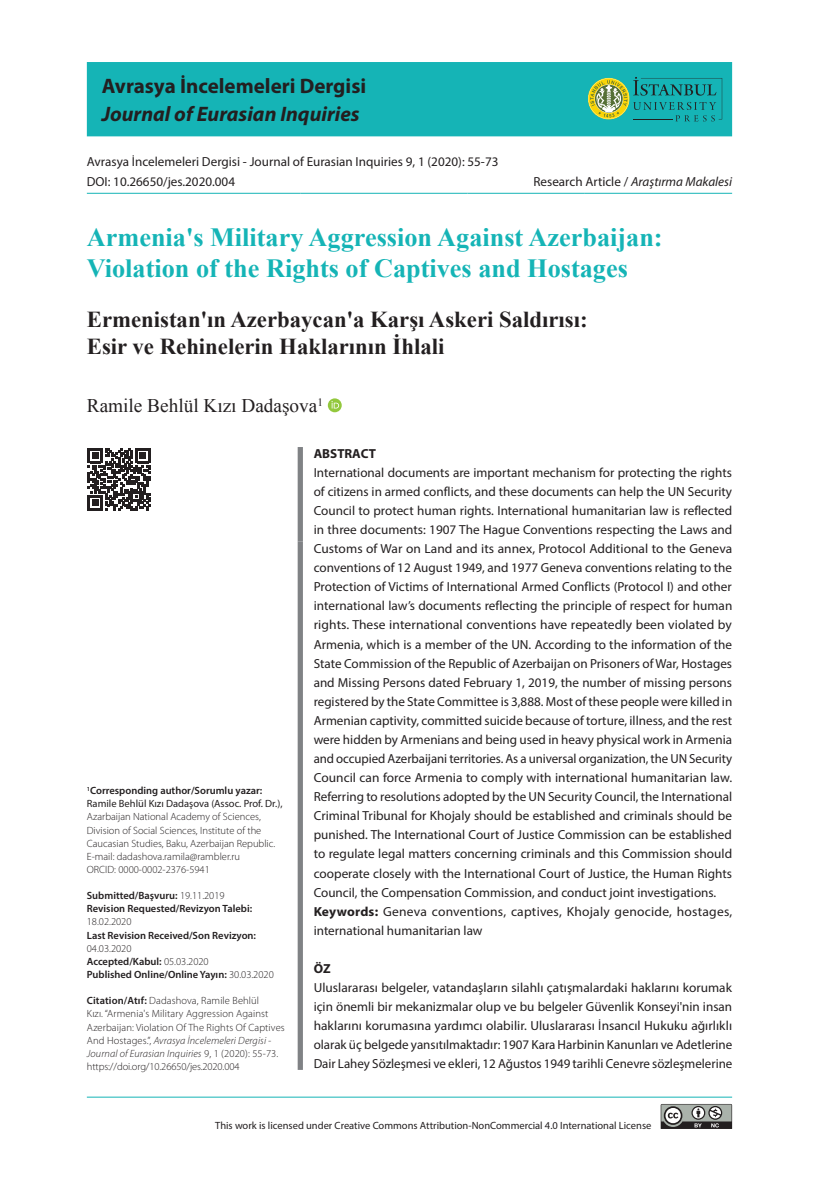
<style>
.page{position:relative;width:819px;height:1191px;background:#fff}
.page>*{position:absolute;margin:0;border:0;box-sizing:border-box;transform-origin:0 0}
.t1{font:700 26.25px/31.5px "Times New Roman";color:#15b4b6}
.t2{font:700 22.75px/26.2px "Times New Roman";color:#231f20}
.t3{font:700 21px "Myriad Pro";color:#231f20}
.t4{font:italic 700 21px "Myriad Pro";color:#231f20}
.t5{font:19.25px "Times New Roman";color:#231f20}
.t6{font:13.12px/19.1px "Myriad Pro";color:#231f20}
.t7{font:italic 13.12px "Myriad Pro";color:#231f20}
.t8{font:700 13.12px "Myriad Pro";color:#231f20}
.t9{font:300 10.5px/13.1px "Myriad Pro";color:#231f20}
.t10{font:600 10.5px/13.1px "Myriad Pro";color:#231f20}
.t11{font:10.5px/13.1px "Myriad Pro";color:#231f20}
.s1{font-style:normal}
.s2{font-weight:600}
.s3{font-weight:300}
.s4{font-style:italic}
.s5{font-weight:700}
</style>
<div class="page">
<div style="left:87px;top:62px;width:645px;height:74px;background:#15b4b6"></div>
<hr style="left:87px;top:193px;width:213px;height:1px;background:#15b4b6">
<hr style="left:300px;top:193px;width:167px;height:1px;background:#15b4b6">
<hr style="left:467px;top:193px;width:117px;height:1px;background:#15b4b6">
<hr style="left:584px;top:193px;width:148px;height:1px;background:#15b4b6">
<div style="left:297px;top:447px;width:6px;height:94px;background:#808285"></div>
<div style="left:297px;top:541px;width:6px;height:529px;background:#808285"></div>
<svg style="left:588px;top:77px;width:134px;height:44px;background:#3ea891"></svg>
<svg style="left:328px;top:398px;width:14px;height:14px"></svg>
<svg style="left:331px;top:401px;width:8px;height:7px"></svg>
<svg style="left:88px;top:448px;width:62px;height:62px"></svg>
<hr style="left:87px;top:1096px;width:645px;height:1px;background:#15b4b6">
<svg style="left:660px;top:1104px;width:72px;height:25px;background:#818280"></svg>
<h3 class="t3" style="left:102px;top:72px;width:266px">Avrasya İncelemeleri Dergisi</h3>
<h3 class="t4" style="left:102px;top:100px;width:259px">Journal of Eurasian Inquiries</h3>
<p class="t6" style="left:87px;top:152px;width:413px;line-height:19.8px">Avrasya İncelemeleri Dergisi - Journal of Eurasian Inquiries 9, 1 (2020): 55-73<br>DOI: 10.26650/jes.2020.004</p>
<p class="t7" style="left:533px;top:173px;width:200px"><span class="s1">Research Article /</span> Araştırma Makalesi</p>
<h1 class="t1" style="left:87px;top:221px;width:577px">Armenia's Military Aggression Against Azerbaijan:<br>Violation of the Rights of Captives and Hostages</h1>
<h2 class="t2" style="left:87px;top:306px;width:502px">Ermenistan'ın Azerbaycan'a Karşı Askeri Saldırısı:<br>Esir ve Rehinelerin Haklarının İhlali</h2>
<h3 class="t5" style="left:87px;top:393px;width:238px">Ramile Behlül Kızı Dadaşova<sup>1</sup></h3>
<p class="t11" style="left:87px;top:784px;width:197px"><sup>1</sup><span class="s2">Corresponding author/Sorumlu yazar:<br></span>Ramile Behlül Kızı Dadaşova (Assoc. Prof. Dr.),</p>
<p class="t9" style="left:87px;top:810px;width:190px">Azarbaijan National Academy of Sciences, Division of Social Sciences, Institute of the Caucasian Studies, Baku, Azerbaijan Republic.<br>E-mail: dadashova.ramila@rambler.ru<br>ORCID: 0000-0002-2376-5941</p>
<p class="t10" style="left:87px;top:889px;width:167px">Submitted/Başvuru: <span class="s3">19.11.2019<br></span>Revision Requested/Revizyon Talebi:</p>
<p class="t9" style="left:87px;top:915px;width:46px">18.02.2020</p>
<p class="t10" style="left:87px;top:928px;width:171px">Last Revision Received/Son Revizyon:</p>
<p class="t10" style="left:87px;top:941px;width:188px"><span class="s3">04.03.2020<br></span>Accepted/Kabul: <span class="s3">05.03.2020<br></span>Published Online/Online Yayın: <span class="s3">30.03.2020</span></p>
<p class="t9" style="left:87px;top:994px;width:199px"><span class="s2">Citation/Atıf:</span> Dadashova, Ramile Behlül<br>Kızı. “Armenia's Military Aggression Against Azerbaijan: Violation Of The Rights Of Captives And Hostages.”, <span class="s4">Avrasya İncelemeleri Dergisi - Journal of Eurasian Inquiries</span> 9, 1 (2020): 55-73. https://doi.org/10.26650/jes.2020.004</p>
<p class="t8" style="left:314px;top:445px;width:64px">ABSTRACT</p>
<p class="t6" style="left:314px;top:462px;width:420px">International documents are important mechanism for protecting the rights of citizens in armed conflicts, and these documents can help the UN Security Council to protect human rights. International humanitarian law is reflected in three documents: 1907 The Hague Conventions respecting the Laws and Customs of War on Land and its annex, Protocol Additional to the Geneva conventions of 12 August 1949, and 1977 Geneva conventions relating to the Protection of Victims of International Armed Conflicts (Protocol I) and other international law’s documents reflecting the principle of respect for human rights. These international conventions have repeatedly been violated by Armenia, which is a member of the UN. According to the information of the State Commission of the Republic of Azerbaijan on Prisoners of War, Hostages and Missing Persons dated February 1, 2019, the number of missing persons registered by the State Committee is 3,888. Most of these people were killed in Armenian captivity, committed suicide because of torture, illness, and the rest were hidden by Armenians and being used in heavy physical work in Armenia and occupied Azerbaijani territories. As a universal organization, the UN Security Council can force Armenia to comply with international humanitarian law.<br>Referring to resolutions adopted by the UN Security Council, the International Criminal Tribunal for Khojaly should be established and criminals should be punished. The International Court of Justice Commission can be established to regulate legal matters concerning criminals and this Commission should cooperate closely with the International Court of Justice, the Human Rights Council, the Compensation Commission, and conduct joint investigations.<br><span class="s5">Keywords:</span> Geneva conventions, captives, Khojaly genocide, hostages, international humanitarian law</p>
<p class="t8" style="left:314px;top:960px;width:18px">ÖZ</p>
<p class="t6" style="left:314px;top:977px;width:420px;text-align:justify">Uluslararası belgeler, vatandaşların silahlı çatışmalardaki haklarını korumak için önemli bir mekanizmalar olup ve bu belgeler Güvenlik Konseyi'nin insan haklarını korumasına yardımcı olabilir. Uluslararası İnsancıl Hukuku ağırlıklı olarak üç belgede yansıtılmaktadır: 1907 Kara Harbinin Kanunları ve Adetlerine Dair Lahey Sözleşmesi ve ekleri, 12 Ağustos 1949 tarihli Cenevre sözleşmelerine</p>
<p class="t11" style="left:215px;top:1118px;width:438px">This work is licensed under Creative Commons Attribution-NonCommercial 4.0 International License</p>
</div>
